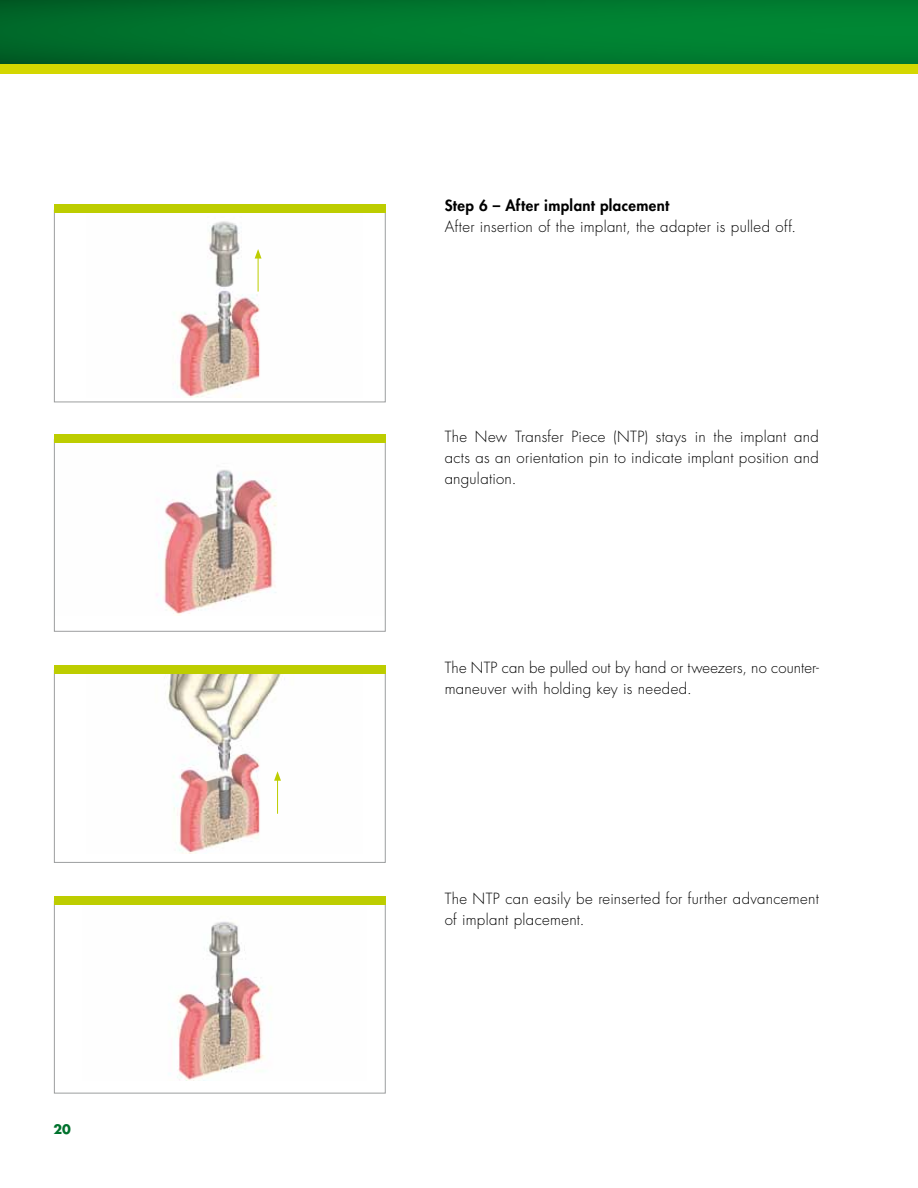
<style>
.page{position:relative;width:918px;height:1188px;background:#fff}
.page>*{position:absolute;margin:0;border:0;box-sizing:border-box;transform-origin:0 0}
.t1{font:300 15px/21px "Futura LT";letter-spacing:.02em;color:#000}
.t2{font:800 15px "Futura LT";letter-spacing:.03em;color:#000}
.t3{font:700 12.75px "Futura LT";color:#00722d}
</style>
<div class="page">
<img style="left:173px;top:221px;width:87px;height:177px">
<div style="left:54px;top:210px;width:332px;height:192px;border:1px solid #9c9e9f"></div>
<div style="left:54px;top:205px;width:332px;height:8px;background:#bdcd00"></div>
<hr style="left:258px;top:256px;width:1px;height:36px;background:#bdcd00">
<svg style="left:255px;top:249px;width:7px;height:10px"></svg>
<img style="left:156px;top:469px;width:121px;height:146px">
<div style="left:54px;top:439px;width:332px;height:193px;border:1px solid #9c9e9f"></div>
<div style="left:54px;top:434px;width:332px;height:9px;background:#bdcd00"></div>
<img style="left:167px;top:674px;width:116px;height:179px">
<div style="left:54px;top:670px;width:332px;height:193px;border:1px solid #9c9e9f"></div>
<div style="left:54px;top:665px;width:332px;height:9px;background:#bdcd00"></div>
<hr style="left:277px;top:778px;width:1px;height:36px;background:#bdcd00">
<svg style="left:274px;top:771px;width:7px;height:10px"></svg>
<img style="left:82px;top:904px;width:285px;height:177px">
<div style="left:54px;top:901px;width:332px;height:193px;border:1px solid #9c9e9f"></div>
<div style="left:54px;top:896px;width:332px;height:8px;background:#bdcd00"></div>
<div style="left:0;top:0;width:918px;height:74px;background:linear-gradient(to right,#006829,#008834)"></div>
<div style="left:0;top:64px;width:918px;height:10px;background:#d4d700"></div>
<p class="t3" style="left:53px;top:1121px;width:19px">20</p>
<p class="t2" style="left:445px;top:196px;width:226px">Step 6 – After implant placement</p>
<p class="t1" style="left:445px;top:217px;width:353px">After insertion of the implant, the adapter is pulled off.</p>
<p class="t1" style="left:445px;top:427px;width:376px;text-align:justify">The New Transfer Piece (NTP) stays in the implant and acts as an orientation pin to indicate implant position and angulation.</p>
<p class="t1" style="left:445px;top:658px;width:376px">The NTP can be pulled out by hand or tweezers, no counter&shy;maneuver with holding key is needed.</p>
<p class="t1" style="left:445px;top:889px;width:376px">The NTP can easily be reinserted for further advancement of implant placement.</p>
</div>
